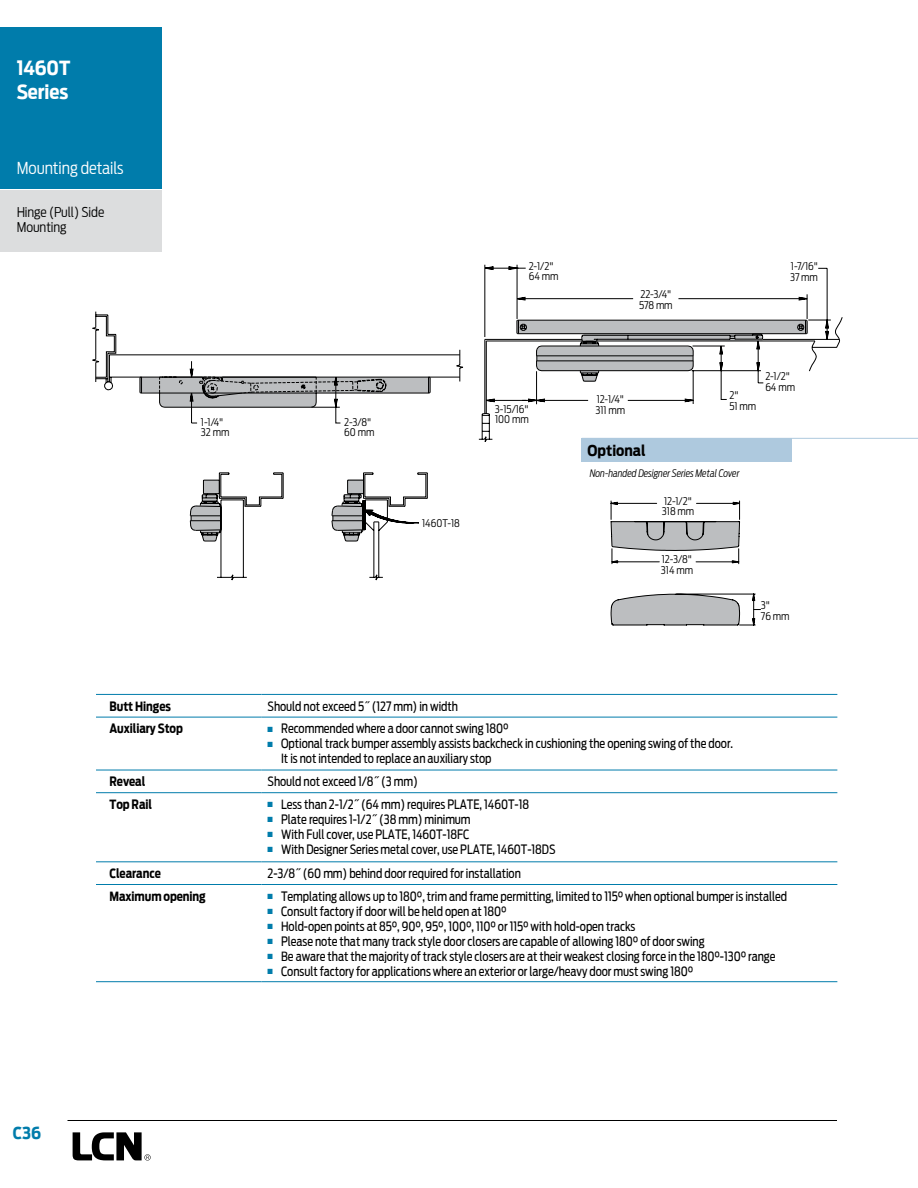
<style>
.page{position:relative;width:918px;height:1188px;background:#fff}
.page>*{position:absolute;margin:0;border:0;box-sizing:border-box;transform-origin:0 0}
.t1{font:700 19.5px/24px "Antenna Cond";letter-spacing:-.005em;color:#fff}
.t2{font:300 16.5px "Antenna Cond";letter-spacing:-.005em;color:#fff}
.t3{font:700 16.5px "Antenna Cond";color:#007cab}
.t4{font:700 15px "Antenna Cond";color:#000}
.t5{font:300 13.5px/15px "Antenna Cond";letter-spacing:-.005em;color:#000}
.t6{font:12.75px/15px "Antenna Cond";letter-spacing:-.005em;color:#000;scale:.94 1}
.t7{font:700 12.75px "Antenna Cond";letter-spacing:-.005em;color:#000;scale:.94 1}
.t8{font:300 10.5px/10.5px "Antenna Cond";color:#000}
.t9{font:italic 300 10.35px "Antenna Cond";letter-spacing:-.005em;color:#000;scale:.94 1}
.s1{color:#007cab}
</style>
<div class="page">
<svg style="left:73px;top:1132px;width:78px;height:29px"></svg>
<hr style="left:68px;top:1120px;width:769px;height:1px;background:#000">
<div style="left:0;top:27px;width:162px;height:161px;background:#007cab"></div>
<div style="left:0;top:191px;width:162px;height:61px;background:#dcddde"></div>
<hr style="left:96px;top:717px;width:166px;height:1px;background:#007cab">
<hr style="left:262px;top:717px;width:575px;height:1px;background:#007cab">
<hr style="left:96px;top:770px;width:166px;height:1px;background:#007cab">
<hr style="left:262px;top:770px;width:575px;height:1px;background:#007cab">
<hr style="left:96px;top:792px;width:166px;height:1px;background:#007cab">
<hr style="left:262px;top:792px;width:575px;height:1px;background:#007cab">
<hr style="left:96px;top:861px;width:166px;height:1px;background:#007cab">
<hr style="left:262px;top:861px;width:575px;height:1px;background:#007cab">
<hr style="left:96px;top:884px;width:166px;height:1px;background:#007cab">
<hr style="left:262px;top:884px;width:575px;height:1px;background:#007cab">
<hr style="left:96px;top:694px;width:166px;height:1px;background:#007cab">
<hr style="left:262px;top:694px;width:575px;height:1px;background:#007cab">
<hr style="left:96px;top:981px;width:166px;height:1px;background:#007cab">
<hr style="left:262px;top:981px;width:575px;height:1px;background:#007cab">
<svg style="left:93px;top:266px;width:736px;height:314px"></svg>
<svg style="left:140px;top:297px;width:672px;height:235px"></svg>
<svg style="left:139px;top:319px;width:669px;height:213px"></svg>
<svg style="left:609px;top:501px;width:152px;height:124px"></svg>
<hr style="left:582px;top:438px;width:336px;height:1px;background:#aec9de">
<div style="left:582px;top:438px;width:210px;height:24px;background:#aec9de"></div>
<h1 class="t1" style="left:17px;top:56px;width:55px">1460T<br>Series</h1>
<p class="t2" style="left:17px;top:159px;width:108px">Mounting details</p>
<p class="t5" style="left:17px;top:204px;width:89px">Hinge (Pull) Side<br>Mounting</p>
<p class="t8" style="left:201px;top:417px;width:30px">1-1/4"<br>32 mm</p>
<p class="t8" style="left:344px;top:417px;width:32px">2-3/8"<br>60 mm</p>
<p class="t8" style="left:422px;top:518px;width:39px">1460T-18</p>
<p class="t8" style="left:529px;top:261px;width:31px">2-1/2"<br>64 mm</p>
<p class="t8" style="left:495px;top:404px;width:35px">3-15/16"<br>100 mm</p>
<p class="t8" style="left:639px;top:289px;width:35px">22-3/4"<br>578 mm</p>
<p class="t8" style="left:790px;top:261px;width:29px">1-7/16"<br>37 mm</p>
<p class="t8" style="left:595px;top:394px;width:31px">12-1/4"<br>311 mm</p>
<p class="t8" style="left:729px;top:390px;width:28px">2"<br>51 mm</p>
<p class="t8" style="left:765px;top:371px;width:31px">2-1/2"<br>64 mm</p>
<p class="t4" style="left:588px;top:442px;width:59px">Optional</p>
<p class="t9" style="left:590px;top:467px;width:161px">Non-handed Designer Series Metal Cover</p>
<p class="t8" style="left:662px;top:496px;width:34px">12-1/2"<br>318 mm</p>
<p class="t8" style="left:661px;top:554px;width:34px">12-3/8"<br>314 mm</p>
<p class="t8" style="left:761px;top:600px;width:30px">3"<br>76 mm</p>
<p class="t3" style="left:13px;top:1123px;width:30px">C36</p>
<p class="t7" style="left:110px;top:698px;width:67px">Butt Hinges</p>
<p class="t6" style="left:268px;top:698px;width:204px">Should not exceed 5˝ (127 mm) in width</p>
<p class="t7" style="left:110px;top:721px;width:80px">Auxiliary Stop</p>
<p class="t6" style="left:268px;top:721px;width:258px"><span class="s1">■</span> Recommended where a door cannot swing 180°</p>
<p class="t6" style="left:281px;top:736px;width:482px;text-indent:-14px"><span class="s1">■</span> Optional track bumper assembly assists backcheck in cushioning the opening swing of the door.<br>It is not intended to replace an auxiliary stop</p>
<p class="t7" style="left:110px;top:774px;width:40px">Reveal</p>
<p class="t6" style="left:268px;top:774px;width:161px">Should not exceed 1/8˝ (3 mm)</p>
<p class="t7" style="left:110px;top:797px;width:47px">Top Rail</p>
<p class="t6" style="left:268px;top:797px;width:280px"><span class="s1">■</span> Less than 2-1/2˝ (64 mm) requires PLATE, 1460T-18</p>
<p class="t6" style="left:268px;top:812px;width:217px"><span class="s1">■</span> Plate requires 1-1/2˝ (38 mm) minimum</p>
<p class="t6" style="left:268px;top:827px;width:216px"><span class="s1">■</span> With Full cover, use PLATE, 1460T-18FC</p>
<p class="t6" style="left:268px;top:842px;width:308px"><span class="s1">■</span> With Designer Series metal cover, use PLATE, 1460T-18DS</p>
<p class="t7" style="left:110px;top:866px;width:56px">Clearance</p>
<p class="t6" style="left:268px;top:866px;width:271px">2-3/8˝ (60 mm) behind door required for installation</p>
<p class="t7" style="left:110px;top:888px;width:104px">Maximum opening</p>
<p class="t6" style="left:268px;top:889px;width:554px"><span class="s1">■</span> Templating allows up to 180°, trim and frame permitting, limited to 115° when optional bumper is installed</p>
<p class="t6" style="left:268px;top:904px;width:256px"><span class="s1">■</span> Consult factory if door will be held open at 180°</p>
<p class="t6" style="left:268px;top:919px;width:393px"><span class="s1">■</span> Hold-open points at 85°, 90°, 95°, 100°, 110° or 115° with hold-open tracks</p>
<p class="t6" style="left:268px;top:934px;width:466px"><span class="s1">■</span> Please note that many track style door closers are capable of allowing 180° of door swing</p>
<p class="t6" style="left:268px;top:949px;width:542px"><span class="s1">■</span> Be aware that the majority of track style closers are at their weakest closing force in the 180°-130° range</p>
<p class="t6" style="left:268px;top:964px;width:454px"><span class="s1">■</span> Consult factory for applications where an exterior or large/heavy door must swing 180°</p>
</div>
